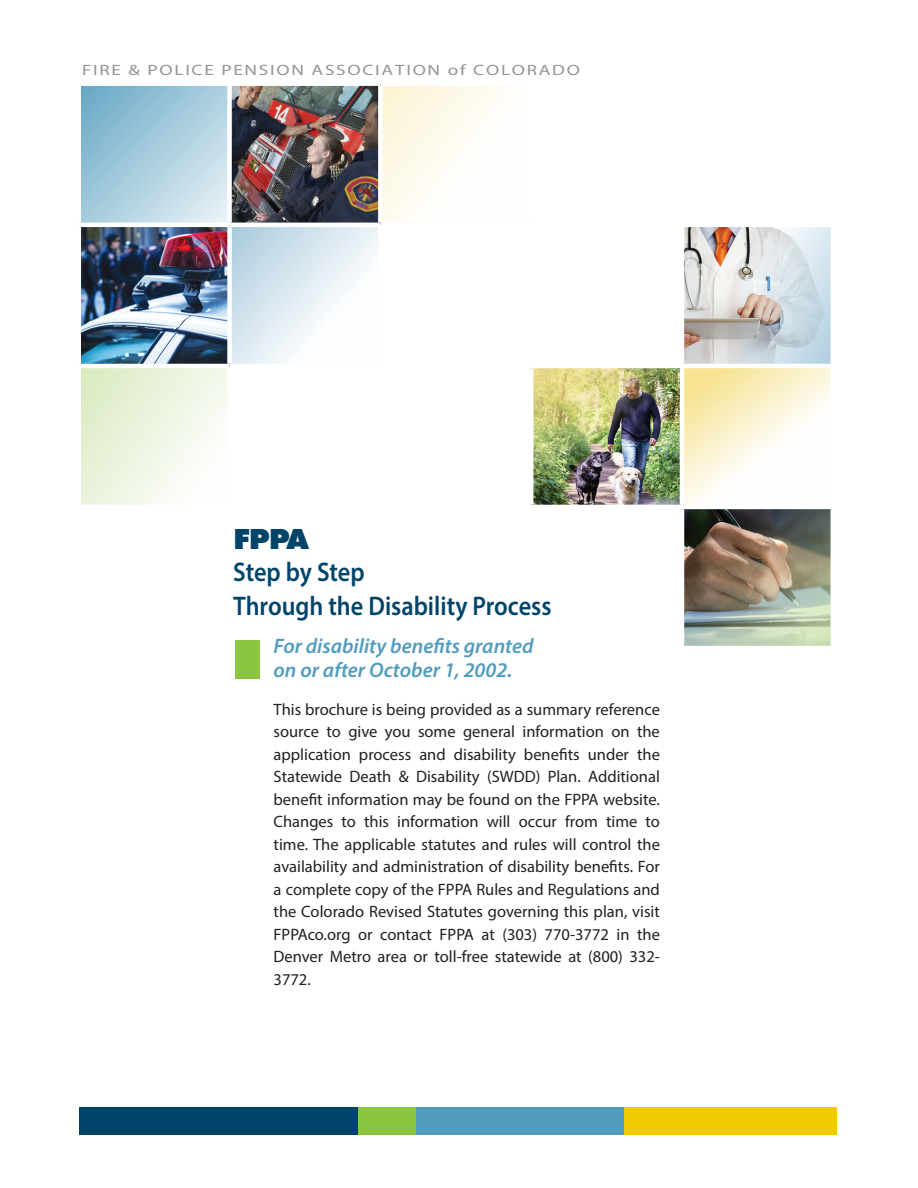
<style>
.page{position:relative;width:918px;height:1188px;background:#fff}
.page>*{position:absolute;margin:0;border:0;box-sizing:border-box;transform-origin:0 0}
.t1{font:800 30px "Futura PT";color:#00446a;scale:1.05 1}
.NL_headline_L{font:600 27px "Myriad Pro";color:#00446a;scale:.9 1}
.text{font:italic 600 21px/24px "Myriad Pro";color:#529cbe}
.t2{font:16.5px/22.5px "Myriad Pro";color:#231f20;text-align:justify}
.t3{font:15px "Myriad Pro";letter-spacing:.09em;color:#939598;scale:1.28 1}
</style>
<div class="page">
<svg style="left:684px;top:227px;width:147px;height:137px;background:#ced0d0"></svg>
<svg style="left:684px;top:368px;width:147px;height:136px"></svg>
<div style="left:80px;top:1107px;width:282px;height:27px;background:#00446a"></div>
<div style="left:358px;top:1107px;width:60px;height:27px;background:#8bc63e"></div>
<div style="left:416px;top:1107px;width:210px;height:27px;background:#529cbe"></div>
<div style="left:624px;top:1107px;width:213px;height:27px;background:#f0cb02"></div>
<svg style="left:81px;top:86px;width:146px;height:137px;background:#a8cdde"></svg>
<img style="left:81px;top:227px;width:146px;height:137px">
<svg style="left:81px;top:368px;width:146px;height:137px"></svg>
<svg style="left:232px;top:227px;width:146px;height:137px"></svg>
<img style="left:232px;top:86px;width:146px;height:137px">
<svg style="left:383px;top:86px;width:122px;height:136px"></svg>
<img style="left:533px;top:368px;width:147px;height:137px">
<img style="left:684px;top:509px;width:147px;height:137px">
<div style="left:235px;top:640px;width:25px;height:39px;background:#8bc63e"></div>
<p class="t3" style="left:82px;top:60px;width:391px">FIRE &amp; POLICE PENSION ASSOCIATION of COLORADO</p>
<p class="t1" style="left:233px;top:520px;width:74px">FPPA</p>
<p class="NL_headline_L" style="left:233px;top:555px;width:148px">Step by Step</p>
<p class="NL_headline_L" style="left:233px;top:588px;width:355px">Through the Disability Process</p>
<p class="text" style="left:274px;top:634px;width:262px">For disability benefits granted on or after October 1, 2002.</p>
<p class="t2" style="left:274px;top:698px;width:388px">This brochure is being provided as a summary reference source to give you some general information on the application process and disability benefits under the Statewide Death &amp; Disability (SWDD) Plan. Additional benefit information may be found on the FPPA website.<br>Changes to this information will occur from time to time. The applicable statutes and rules will control the availability and administration of disability benefits. For a complete copy of the FPPA Rules and Regulations and the Colorado Revised Statutes governing this plan, visit FPPAco.org or contact FPPA at (303) 770-3772 in the Denver Metro area or toll-free statewide at (800) 332- 3772.</p>
</div>
